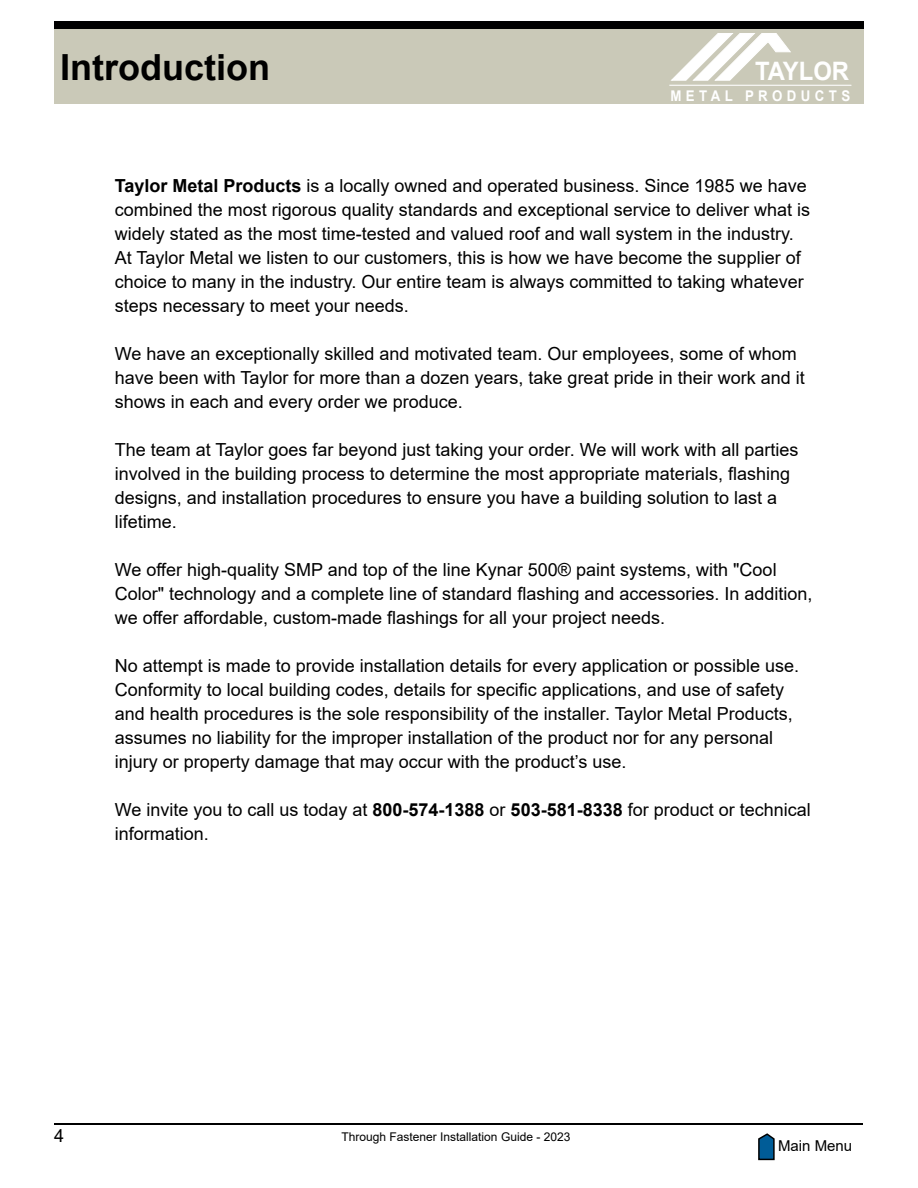
<style>
.page{position:relative;width:918px;height:1188px;background:#fff}
.page>*{position:absolute;margin:0;border:0;box-sizing:border-box;transform-origin:0 0}
.t1{font:700 36px "Arial";color:#000}
.t2{font:700 25.35px "Arial";color:#fff;scale:.94 1}
.t3{font:18px/24px "Arial";color:#000}
.t4{font:15px "Arial";color:#000}
.t5{font:700 14.7px "Arial";letter-spacing:.33em;color:#fff;scale:.9 1}
.t6{font:12px "Arial";color:#000}
.s1{font-weight:700}
</style>
<div class="page">
<div style="left:54px;top:21px;width:810px;height:9px;background:#000"></div>
<div style="left:54px;top:30px;width:810px;height:74px;background:#cac9b8"></div>
<hr style="left:54px;top:1123px;width:808px;height:1px;background:#000">
<svg style="left:758px;top:1133px;width:17px;height:28px"></svg>
<svg style="left:671px;top:33px;width:120px;height:47px"></svg>
<hr style="left:669px;top:85px;width:182px;height:1px;background:#fff">
<h1 class="t1" style="left:60px;top:42px;width:211px">Introduction</h1>
<h2 class="t2" style="left:755px;top:54px;width:102px">TAYLOR</h2>
<p class="t5" style="left:670px;top:86px;width:201px">METAL PRODUCTS</p>
<p class="t3" style="left:115px;top:173px;width:697px"><span class="s1">Taylor Metal Products</span> is a locally owned and operated business. Since 1985 we have combined the most rigorous quality standards and exceptional service to deliver what is widely stated as the most time-tested and valued roof and wall system in the industry.<br>At Taylor Metal we listen to our customers, this is how we have become the supplier of choice to many in the industry. Our entire team is always committed to taking whatever steps necessary to meet your needs.</p>
<p class="t3" style="left:115px;top:341px;width:692px">We have an exceptionally skilled and motivated team. Our employees, some of whom have been with Taylor for more than a dozen years, take great pride in their work and it shows in each and every order we produce.</p>
<p class="t3" style="left:115px;top:437px;width:685px">The team at Taylor goes far beyond just taking your order. We will work with all parties involved in the building process to determine the most appropriate materials, flashing designs, and installation procedures to ensure you have a building solution to last a lifetime.</p>
<p class="t3" style="left:115px;top:557px;width:699px">We offer high-quality SMP and top of the line Kynar 500® paint systems, with "Cool<br>Color" technology and a complete line of standard flashing and accessories. In addition, we offer affordable, custom-made flashings for all your project needs.</p>
<p class="t3" style="left:115px;top:653px;width:686px">No attempt is made to provide installation details for every application or possible use.<br>Conformity to local building codes, details for specific applications, and use of safety and health procedures is the sole responsibility of the installer. Taylor Metal Products, assumes no liability for the improper installation of the product nor for any personal injury or property damage that may occur with the product’s use.</p>
<p class="t3" style="left:115px;top:797px;width:698px">We invite you to call us today at <span class="s1">800-574-1388</span> or <span class="s1">503-581-8338</span> for product or technical information.</p>
<p class="t3" style="left:54px;top:1123px;width:12px">4</p>
<p class="t6" style="left:342px;top:1128px;width:230px">Through Fastener Installation Guide - 2023</p>
<p class="t4" style="left:778px;top:1135px;width:76px">Main Menu</p>
</div>
